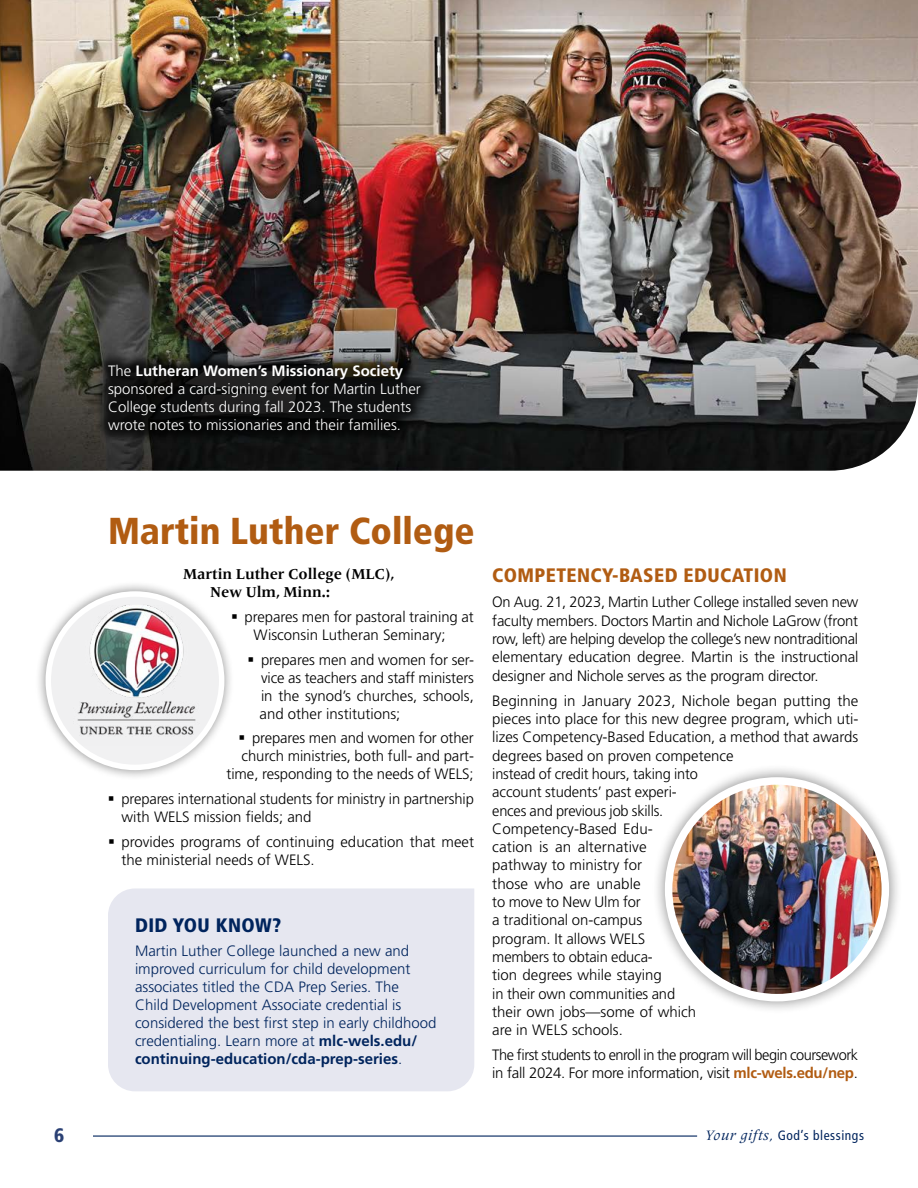
<style>
.page{position:relative;width:918px;height:1188px;background:#fff}
.page>*{position:absolute;margin:0;border:0;box-sizing:border-box;transform-origin:0 0}
.t1{font:900 condensed 37.5px "Frutiger LT Std";color:#b15c12}
.t2{font:900 condensed 19.5px "Frutiger LT Std";letter-spacing:.02em;color:#b15c12}
.t3{font:900 condensed 19.5px "Frutiger LT Std";letter-spacing:.02em;color:#00245d}
.t4{font:900 condensed 19.5px "Frutiger LT Std";color:#2a4074}
.t5{font:300 15px/18.3px "Frutiger LT Std";color:#000}
.t6{font:300 15px/18px "Frutiger LT Std";color:#00245d}
.t7{font:300 15px/18px "Frutiger LT Std";color:#fff}
.t8{font:300 15px/18.3px "Frutiger LT Std";letter-spacing:-.035em;color:#000}
.t9{font:700 15px/18px "Frutiger Serif LT Pro";color:#000}
.t10{font:condensed 13.5px "Frutiger LT Std";letter-spacing:.04em;color:#00245d}
.s1{font-weight:700}
.s2{font-weight:700;color:#b15c12}
.s3{font-family:"Frutiger Serif LT Pro";font-style:italic;font-stretch:normal;font-size:14.25px}
</style>
<div class="page">
<hr style="left:93px;top:1136px;width:604px;height:1px;background:#00245d">
<img style="left:0;top:0;width:918px;height:471px">
<div style="left:95px;top:352px;width:339px;height:92px;background:#000;opacity:.75"></div>
<div style="left:108px;top:888px;width:366px;height:203px;background:#e6e7f0"></div>
<div style="left:652px;top:764px;width:250px;height:251px;background:#000;opacity:.39"></div>
<img style="left:669px;top:781px;width:216px;height:217px;border-radius:108px">
<div style="left:665px;top:777px;width:224px;height:224px;border:8px solid #fff;border-radius:50%"></div>
<div style="left:35px;top:581px;width:200px;height:200px;background:#000;opacity:.39"></div>
<div style="left:48px;top:594px;width:174px;height:173px;background:#f1f1f2;border-radius:50%"></div>
<img style="left:49px;top:605px;width:173px;height:141px">
<div style="left:46px;top:591px;width:178px;height:179px;border:5px solid #fff;border-radius:50%"></div>
<p class="t7" style="left:108px;top:363px;width:314px">The <span class="s1">Lutheran Women’s Missionary Society </span>sponsored a card-signing event for Martin Luther College students during fall 2023. The students wrote notes to missionaries and their families.</p>
<h1 class="t1" style="left:108px;top:509px;width:368px">Martin Luther College</h1>
<p class="t9" style="left:210px;top:565px;width:186px;text-indent:-27px">Martin Luther College (MLC),<br>New Ulm, Minn.:</p>
<p class="t5" style="left:231px;top:608px;width:244px;text-align:center">▪ prepares men for pastoral training at<br>Wisconsin Lutheran Seminary;</p>
<p class="t5" style="left:260px;top:651px;width:216px;text-align:justify;text-indent:-12px">▪ prepares men and women for ser&shy;vice as teachers and staff ministers in the synod’s churches, schools, and other institutions;</p>
<p class="t5" style="left:226px;top:729px;width:249px;text-align:right">▪ prepares men and women for other church ministries, both full- and part&shy;time, responding to the needs of WELS;</p>
<p class="t5" style="left:122px;top:790px;width:354px;text-indent:-14px">▪ prepares international students for ministry in partnership with WELS mission fields; and</p>
<p class="t5" style="left:122px;top:833px;width:354px;text-indent:-14px">▪ provides programs of continuing education that meet the ministerial needs of WELS.</p>
<h2 class="t3" style="left:135px;top:913px;width:148px">DID YOU KNOW?</h2>
<p class="t6" style="left:135px;top:942px;width:303px">Martin Luther College launched a new and improved curriculum for child development associates titled the CDA Prep Series. The<br>Child Development Associate credential is considered the best first step in early childhood credentialing. Learn more at <span class="s1">mlc-wels.edu/ continuing-education/cda-prep-series</span>.</p>
<h2 class="t2" style="left:492px;top:564px;width:296px">COMPETENCY-BASED EDUCATION</h2>
<p class="t5" style="left:492px;top:593px;width:368px;text-align:justify">On Aug. 21, 2023, Martin Luther College installed seven new faculty members. Doctors Martin and Nichole LaGrow (front row, left) are helping develop the college’s new nontraditional elementary education degree. Martin is the instructional designer and Nichole serves as the program director.</p>
<p class="t5" style="left:492px;top:692px;width:368px">Beginning in January 2023, Nichole began putting the pieces into place for this new degree program, which uti&shy;lizes Competency-Based Education, a method that awards degrees based on proven competence<br>instead of credit hours, taking into<br>account students’ past experi-<br>ences and previous job skills.<br>Competency-Based Edu-<br>cation is an alternative<br>pathway to ministry for<br>those who are unable<br>to move to New Ulm for<br>a traditional on-campus<br>program. It allows WELS<br>members to obtain educa-<br>tion degrees while staying<br>in their own communities and<br>their own jobs—some of which<br>are in WELS schools.</p>
<p class="t8" style="left:492px;top:1046px;width:367px">The first students to enroll in the program will begin coursework in fall 2024. For more information, visit <span class="s2">mlc-wels.edu/nep</span>.</p>
<h2 class="t4" style="left:54px;top:1124px;width:12px">6</h2>
<p class="t10" style="left:705px;top:1128px;width:160px"><span class="s3">Your gifts,</span> God’s blessings</p>
</div>
